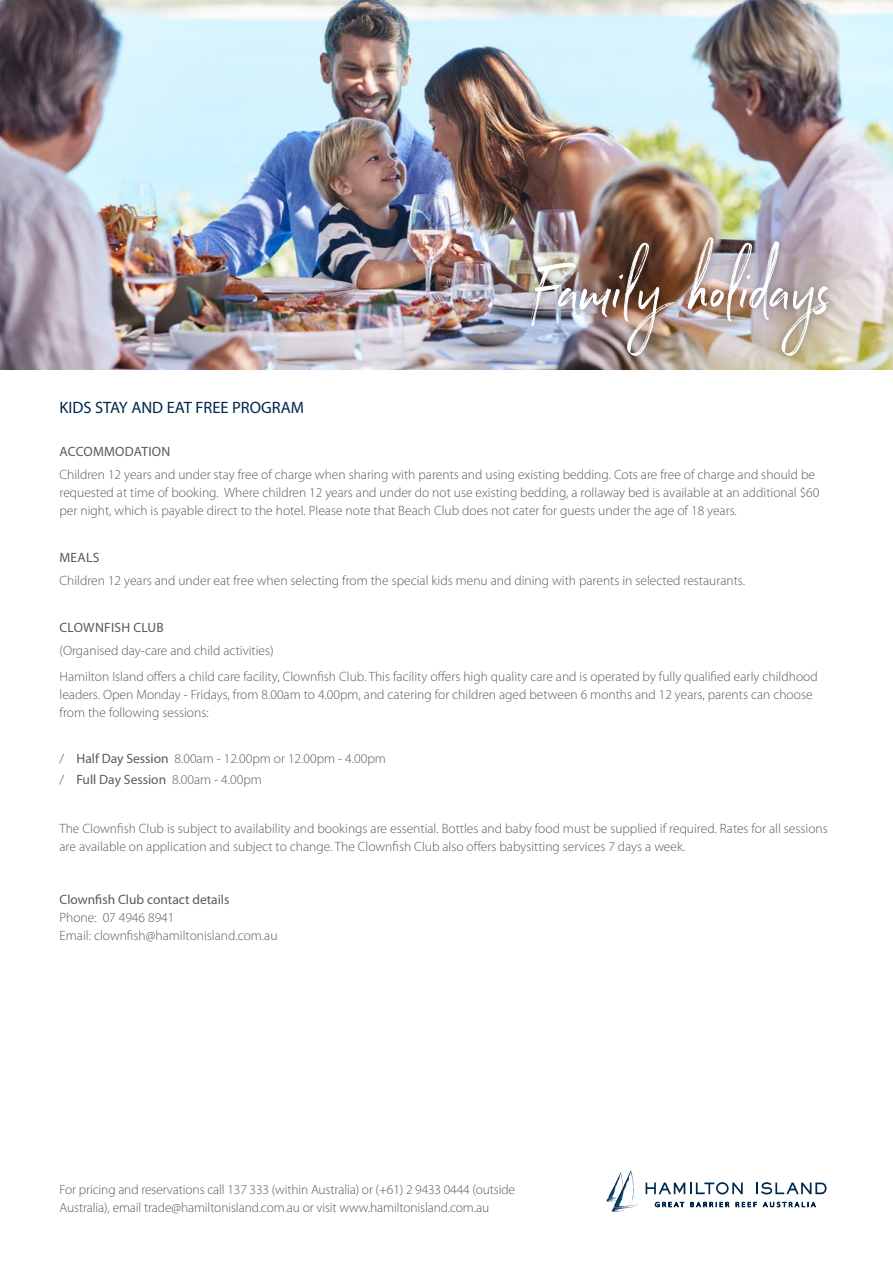
<style>
.page{position:relative;width:893px;height:1263px;background:#fff}
.page>*{position:absolute;margin:0;border:0;box-sizing:border-box;transform-origin:0 0}
.t1{font:84px "Northwell Alt";color:#fff}
.t2{font:16.5px "Myriad Pro";color:#00274d}
.t3{font:300 13.5px/18px "Myriad Pro";color:#58595b}
.t4{font:13.5px "Myriad Pro";color:#58595b}
.t5{font:13.5px "Myriad Pro";letter-spacing:.02em;color:#58595b}
.s1{font-weight:400}
</style>
<div class="page">
<svg style="left:646px;top:1182px;width:97px;height:12px"></svg>
<svg style="left:756px;top:1182px;width:71px;height:12px"></svg>
<svg style="left:655px;top:1201px;width:29px;height:6px"></svg>
<svg style="left:690px;top:1201px;width:39px;height:6px"></svg>
<svg style="left:736px;top:1202px;width:21px;height:5px"></svg>
<svg style="left:763px;top:1201px;width:53px;height:6px"></svg>
<svg style="left:606px;top:1170px;width:33px;height:42px"></svg>
<img style="left:0;top:0;width:893px;height:370px">
<div style="left:523px;top:229px;width:313px;height:135px;background:#000;opacity:.35"></div>
<h1 class="t1" style="left:533px;top:228px;width:302px">Family holidays</h1>
<p class="t2" style="left:60px;top:397px;width:246px">KIDS STAY AND EAT FREE PROGRAM</p>
<p class="t5" style="left:60px;top:444px;width:112px">ACCOMMODATION</p>
<p class="t3" style="left:60px;top:465px;width:761px">Children 12 years and under stay free of charge when sharing with parents and using existing bedding. Cots are free of charge and should be requested at time of booking. Where children 12 years and under do not use existing bedding, a rollaway bed is available at an additional $60 per night, which is payable direct to the hotel. Please note that Beach Club does not cater for guests under the age of 18 years.</p>
<p class="t4" style="left:60px;top:550px;width:41px">MEALS</p>
<p class="t3" style="left:60px;top:571px;width:687px">Children 12 years and under eat free when selecting from the special kids menu and dining with parents in selected restaurants.</p>
<p class="t5" style="left:60px;top:620px;width:106px">CLOWNFISH CLUB</p>
<p class="t3" style="left:60px;top:637px;width:760px;line-height:26.5px">(Organised day-care and child activities)<br>Hamilton Island offers a child care facility, Clownfish Club. This facility offers high quality care and is operated by fully qualified early childhood</p>
<p class="t3" style="left:60px;top:686px;width:754px">leaders. Open Monday - Fridays, from 8.00am to 4.00pm, and catering for children aged between 6 months and 12 years, parents can choose from the following sessions:</p>
<p class="t3" style="left:60px;top:748px;width:328px;line-height:20.7px">/ <span class="s1">Half Day Session</span> 8.00am - 12.00pm or 12.00pm - 4.00pm / <span class="s1">Full Day Session</span> 8.00am - 4.00pm</p>
<p class="t3" style="left:60px;top:819px;width:770px">The Clownfish Club is subject to availability and bookings are essential. Bottles and baby food must be supplied if required. Rates for all sessions are available on application and subject to change. The Clownfish Club also offers babysitting services 7 days a week.</p>
<p class="t4" style="left:60px;top:891px;width:171px">Clownfish Club contact details</p>
<p class="t3" style="left:60px;top:908px;width:220px">Phone: 07 4946 8941<br>Email: clownfish@hamiltonisland.com.au</p>
<p class="t3" style="left:60px;top:1180px;width:457px">For pricing and reservations call 137 333 (within Australia) or (+61) 2 9433 0444 (outside<br>Australia), email trade@hamiltonisland.com.au or visit www.hamiltonisland.com.au</p>
</div>
